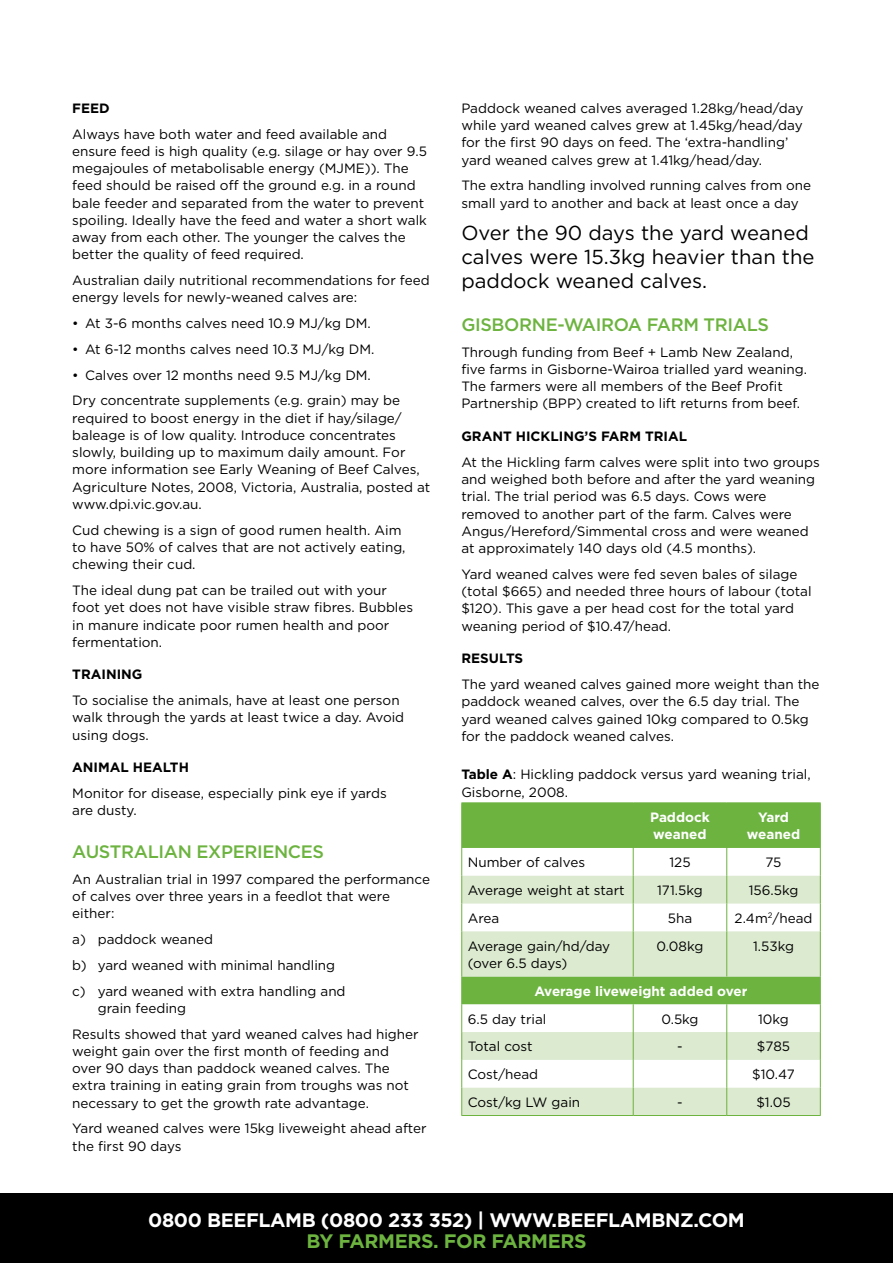
<style>
.page{position:relative;width:893px;height:1263px;background:#fff}
.page>*{position:absolute;margin:0;border:0;box-sizing:border-box;transform-origin:0 0}
.t1{font:20.25px/24px "Gotham";color:#000}
.t2{font:700 19.5px "Gotham";letter-spacing:-.02em;color:#fff}
.t3{font:700 19.5px "Gotham";letter-spacing:-.02em;color:#6cb33f}
.t4{font:500 18px "Gotham";letter-spacing:-.02em;color:#6cb33f}
.t5{font:13.5px/17.2px "Gotham";color:#000}
.t6{font:700 13.5px "Gotham";color:#000}
.t7{font:700 13.5px/17.2px "Gotham";color:#fff}
.s1{font-weight:700}
</style>
<div class="page">
<div style="left:0;top:1193px;width:893px;height:70px;background:#000"></div>
<svg style="left:462px;top:803px;width:358px;height:73px;fill:#6cb33f"></svg>
<svg style="left:462px;top:876px;width:358px;height:239px;fill:#dcead0"></svg>
<hr style="left:461px;top:802px;width:172px;height:1px;background:#6cb33f">
<hr style="left:461px;top:803px;width:1px;height:45px;background:#6cb33f">
<hr style="left:633px;top:802px;width:94px;height:1px;background:#6cb33f">
<hr style="left:633px;top:803px;width:1px;height:45px;background:#6cb33f">
<hr style="left:727px;top:802px;width:94px;height:1px;background:#6cb33f">
<hr style="left:726px;top:803px;width:1px;height:45px;background:#6cb33f">
<hr style="left:820px;top:803px;width:1px;height:45px;background:#6cb33f">
<svg style="left:461px;top:848px;width:1px;height:83px"></svg>
<svg style="left:633px;top:848px;width:1px;height:83px"></svg>
<svg style="left:726px;top:848px;width:1px;height:83px"></svg>
<svg style="left:820px;top:848px;width:1px;height:83px"></svg>
<hr style="left:461px;top:931px;width:1px;height:45px;background:#6cb33f">
<hr style="left:633px;top:931px;width:1px;height:45px;background:#6cb33f">
<hr style="left:726px;top:931px;width:1px;height:45px;background:#6cb33f">
<hr style="left:820px;top:931px;width:1px;height:45px;background:#6cb33f">
<svg style="left:461px;top:976px;width:1px;height:139px"></svg>
<svg style="left:633px;top:1004px;width:1px;height:111px"></svg>
<svg style="left:726px;top:1004px;width:1px;height:111px"></svg>
<svg style="left:820px;top:976px;width:1px;height:139px"></svg>
<hr style="left:461px;top:1115px;width:172px;height:1px;background:#6cb33f">
<hr style="left:633px;top:1115px;width:94px;height:1px;background:#6cb33f">
<hr style="left:727px;top:1115px;width:94px;height:1px;background:#6cb33f">
<p class="t6" style="left:72px;top:99px;width:39px">FEED</p>
<p class="t5" style="left:72px;top:125px;width:356px">Always have both water and feed available and ensure feed is high quality (e.g. silage or hay over 9.5 megajoules of metabolisable energy (MJME)). The feed should be raised off the ground e.g. in a round bale feeder and separated from the water to prevent spoiling. Ideally have the feed and water a short walk away from each other. The younger the calves the better the quality of feed required.</p>
<p class="t5" style="left:72px;top:271px;width:359px">Australian daily nutritional recommendations for feed energy levels for newly-weaned calves are:</p>
<p class="t5" style="left:72px;top:314px;width:300px">• At 3-6 months calves need 10.9 MJ/kg DM.</p>
<p class="t5" style="left:72px;top:340px;width:304px">• At 6-12 months calves need 10.3 MJ/kg DM.</p>
<p class="t5" style="left:72px;top:362px;width:329px;line-height:25.8px">• Calves over 12 months need 9.5 MJ/kg DM.<br>Dry concentrate supplements (e.g. grain) may be</p>
<p class="t5" style="left:72px;top:409px;width:359px">required to boost energy in the diet if hay/silage/ baleage is of low quality. Introduce concentrates slowly, building up to maximum daily amount. For more information see Early Weaning of Beef Calves, Agriculture Notes, 2008, Victoria, Australia, posted at www.dpi.vic.gov.au.</p>
<p class="t5" style="left:72px;top:521px;width:335px">Cud chewing is a sign of good rumen health. Aim to have 50% of calves that are not actively eating, chewing their cud.</p>
<p class="t5" style="left:72px;top:581px;width:342px">The ideal dung pat can be trailed out with your foot yet does not have visible straw fibres. Bubbles in manure indicate poor rumen health and poor fermentation.</p>
<p class="t6" style="left:72px;top:666px;width:72px">TRAINING</p>
<p class="t5" style="left:72px;top:691px;width:333px">To socialise the animals, have at least one person walk through the yards at least twice a day. Avoid using dogs.</p>
<p class="t6" style="left:72px;top:759px;width:118px">ANIMAL HEALTH</p>
<p class="t5" style="left:72px;top:784px;width:316px">Monitor for disease, especially pink eye if yards are dusty.</p>
<h3 class="t4" style="left:72px;top:840px;width:253px">AUSTRALIAN EXPERIENCES</h3>
<p class="t5" style="left:72px;top:870px;width:359px">An Australian trial in 1997 compared the performance of calves over three years in a feedlot that were either:</p>
<p class="t5" style="left:72px;top:926px;width:275px;line-height:25.8px">a) paddock weaned<br>b) yard weaned with minimal handling c) yard weaned with extra handling and</p>
<p class="t5" style="left:72px;top:995px;width:348px;line-height:25.8px;text-indent:26px">grain feeding<br>Results showed that yard weaned calves had higher</p>
<p class="t5" style="left:72px;top:1042px;width:338px">weight gain over the first month of feeding and over 90 days than paddock weaned calves. The extra training in eating grain from troughs was not necessary to get the growth rate advantage.</p>
<p class="t5" style="left:72px;top:1120px;width:356px">Yard weaned calves were 15kg liveweight ahead after the first 90 days</p>
<p class="t5" style="left:461px;top:99px;width:343px">Paddock weaned calves averaged 1.28kg/head/day while yard weaned calves grew at 1.45kg/head/day for the first 90 days on feed. The ‘extra-handling’ yard weaned calves grew at 1.41kg/head/day.</p>
<p class="t5" style="left:461px;top:177px;width:351px">The extra handling involved running calves from one small yard to another and back at least once a day</p>
<h1 class="t1" style="left:461px;top:221px;width:355px">Over the 90 days the yard weaned calves were 15.3kg heavier than the paddock weaned calves.</h1>
<h3 class="t4" style="left:461px;top:313px;width:309px">GISBORNE-WAIROA FARM TRIALS</h3>
<p class="t5" style="left:461px;top:343px;width:347px">Through funding from Beef + Lamb New Zealand, five farms in Gisborne-Wairoa trialled yard weaning.<br>The farmers were all members of the Beef Profit Partnership (BPP) created to lift returns from beef.</p>
<p class="t6" style="left:461px;top:427px;width:227px">GRANT HICKLING’S FARM TRIAL</p>
<p class="t5" style="left:461px;top:453px;width:360px">At the Hickling farm calves were split into two groups and weighed both before and after the yard weaning trial. The trial period was 6.5 days. Cows were removed to another part of the farm. Calves were Angus/Hereford/Simmental cross and were weaned at approximately 140 days old (4.5 months).</p>
<p class="t5" style="left:461px;top:565px;width:352px">Yard weaned calves were fed seven bales of silage (total $665) and needed three hours of labour (total $120). This gave a per head cost for the total yard weaning period of $10.47/head.</p>
<p class="t6" style="left:461px;top:649px;width:63px">RESULTS</p>
<p class="t5" style="left:461px;top:675px;width:360px">The yard weaned calves gained more weight than the paddock weaned calves, over the 6.5 day trial. The yard weaned calves gained 10kg compared to 0.5kg for the paddock weaned calves.</p>
<p class="t5" style="left:461px;top:766px;width:351px"><span class="s1">Table A</span>: Hickling paddock versus yard weaning trial,<br>Gisborne, 2008.</p>
<p class="t7" style="left:650px;top:809px;width:61px">Paddock weaned</p>
<p class="t7" style="left:747px;top:809px;width:55px;text-align:center">Yard weaned</p>
<p class="t5" style="left:468px;top:853px;width:119px">Number of calves</p>
<p class="t5" style="left:669px;top:853px;width:23px">125</p>
<p class="t5" style="left:765px;top:853px;width:17px">75</p>
<p class="t5" style="left:468px;top:881px;width:158px">Average weight at start</p>
<p class="t5" style="left:657px;top:881px;width:47px">171.5kg</p>
<p class="t5" style="left:749px;top:881px;width:51px">156.5kg</p>
<p class="t5" style="left:468px;top:909px;width:33px">Area</p>
<p class="t5" style="left:668px;top:909px;width:26px">5ha</p>
<p class="t5" style="left:735px;top:909px;width:79px">2.4m<sup>2</sup>/head</p>
<p class="t5" style="left:468px;top:937px;width:144px">Average gain/hd/day (over 6.5 days)</p>
<p class="t5" style="left:656px;top:937px;width:48px">0.08kg</p>
<p class="t5" style="left:753px;top:937px;width:42px">1.53kg</p>
<p class="t7" style="left:535px;top:982px;width:214px">Average liveweight added over</p>
<p class="t5" style="left:468px;top:1010px;width:80px">6.5 day trial</p>
<p class="t5" style="left:661px;top:1010px;width:39px">0.5kg</p>
<p class="t5" style="left:758px;top:1010px;width:32px">10kg</p>
<p class="t5" style="left:468px;top:1038px;width:66px">Total cost</p>
<p class="t5" style="left:677px;top:1038px;width:7px">-</p>
<p class="t5" style="left:757px;top:1038px;width:35px">$785</p>
<p class="t5" style="left:468px;top:1065px;width:72px">Cost/head</p>
<p class="t5" style="left:752px;top:1065px;width:44px">$10.47</p>
<p class="t5" style="left:468px;top:1093px;width:114px">Cost/kg LW gain</p>
<p class="t5" style="left:677px;top:1093px;width:7px">-</p>
<p class="t5" style="left:756px;top:1093px;width:36px">$1.05</p>
<h2 class="t2" style="left:148px;top:1207px;width:598px">0800 BEEFLAMB (0800 233 352) | WWW.BEEFLAMBNZ.COM</h2>
<h2 class="t3" style="left:306px;top:1228px;width:282px">BY FARMERS. FOR FARMERS</h2>
</div>
